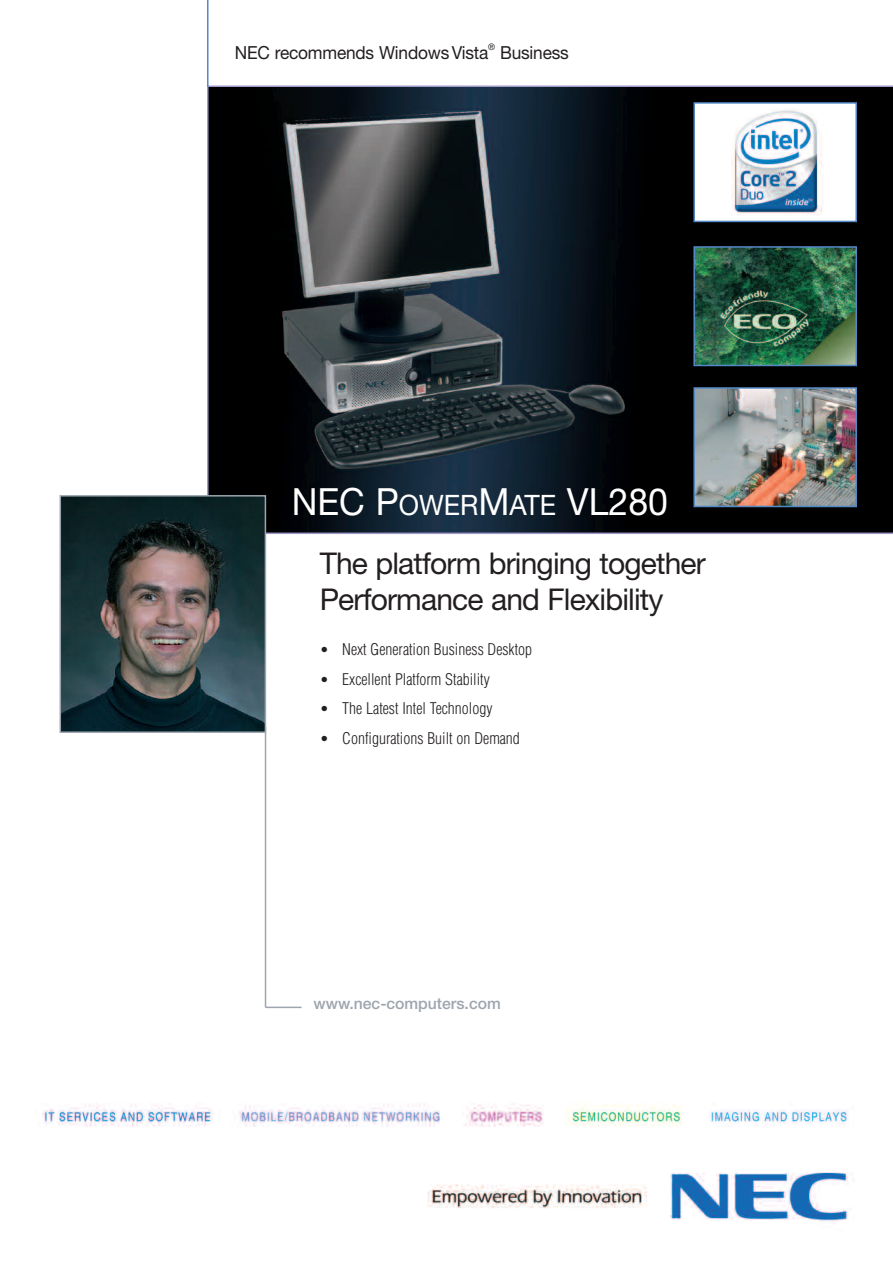
<style>
.page{position:relative;width:893px;height:1263px;background:#fff}
.page>*{position:absolute;margin:0;border:0;box-sizing:border-box;transform-origin:0 0}
.t1{font:37.5px "Helvetica Neue";color:#fff;scale:.95 1}
.t2{font:30px/36px "Helvetica Neue";letter-spacing:-.03em;color:#231f20}
.t3{font:18px "Helvetica Neue";letter-spacing:-.01em;color:#231f20;scale:.96 1}
.t4{font:300 condensed 15.75px "Helvetica";color:#231f20}
.t5{font:500 15.75px "Helvetica Neue";color:#9ea5ae}
.t6{font:9px "Helvetica Neue";color:#231f20;scale:.96 1}
.s1{font-size:28.2px}
.s2{font-family:"Bell Gothic";font-weight:900;font-stretch:normal}
</style>
<div class="page">
<svg style="left:207px;top:86px;width:686px;height:448px;background:#171e23"></svg>
<img style="left:696px;top:390px;width:158px;height:114px">
<div style="left:693px;top:387px;width:164px;height:120px;border:2px solid #5389c7"></div>
<img style="left:696px;top:249px;width:158px;height:114px">
<div style="left:693px;top:246px;width:164px;height:120px;border:2px solid #5389c7"></div>
<div style="left:695px;top:104px;width:160px;height:117px;background:#fff"></div>
<img style="left:731px;top:109px;width:92px;height:106px">
<div style="left:693px;top:102px;width:164px;height:120px;border:2px solid #5389c7"></div>
<img style="left:42px;top:1103px;width:812px;height:119px">
<hr style="left:265px;top:727px;width:1px;height:280px;background:#9ea5ae">
<hr style="left:266px;top:1007px;width:36px;height:1px;background:#9ea5ae">
<hr style="left:207px;top:0;width:1px;height:87px;background:#5389c7">
<img style="left:63px;top:498px;width:200px;height:232px">
<div style="left:60px;top:495px;width:206px;height:238px;border:2px solid #9ea5ae"></div>
<p class="t3" style="left:235px;top:42px;width:266px">NEC recommends WindowsVista</p>
<p class="t6" style="left:488px;top:42px;width:9px">®</p>
<p class="t3" style="left:500px;top:42px;width:73px">Business</p>
<h1 class="t1" style="left:292px;top:488px;width:398px">NEC P<span class="s1">OWER</span>M<span class="s1">ATE</span> VL280</h1>
<h2 class="t2" style="left:320px;top:548px;width:388px">The platform bringing together<br>Performance and Flexibility</h2>
<p class="t4" style="left:321px;top:640px;width:213px"><span class="s2">•</span> Next Generation Business Desktop</p>
<p class="t4" style="left:321px;top:670px;width:171px"><span class="s2">•</span> Excellent Platform Stability</p>
<p class="t4" style="left:321px;top:699px;width:174px"><span class="s2">•</span> The Latest Intel Technology</p>
<p class="t4" style="left:321px;top:729px;width:201px"><span class="s2">•</span> Configurations Built on Demand</p>
<p class="t5" style="left:314px;top:997px;width:189px">www.nec-computers.com</p>
</div>
